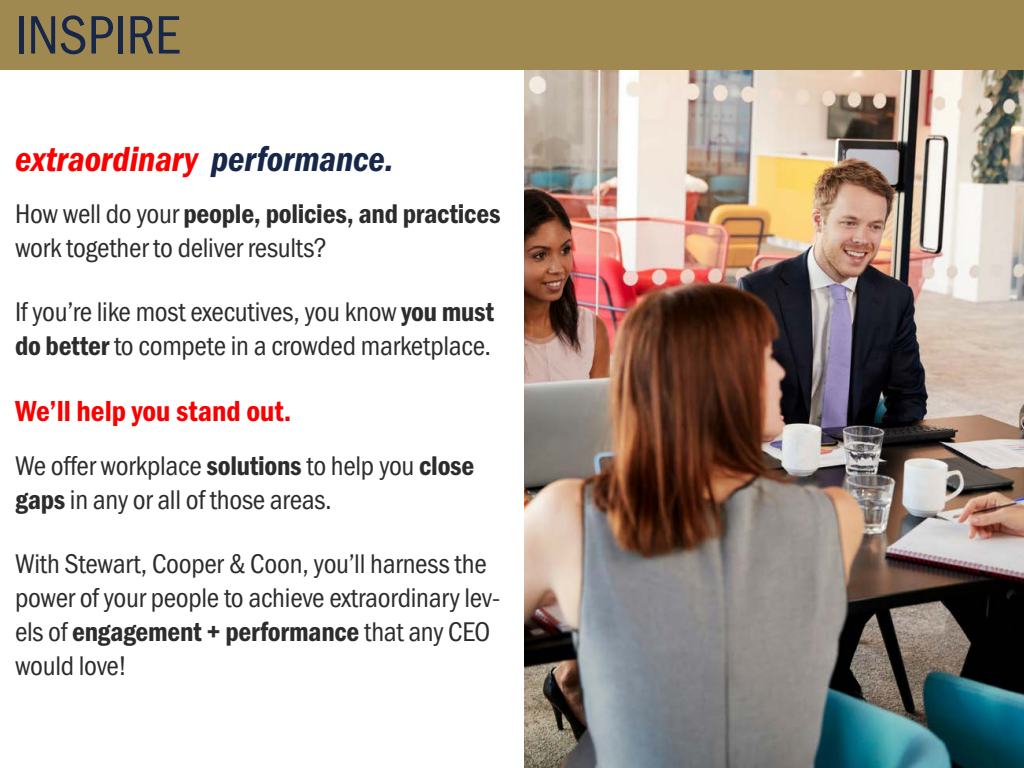
<style>
.page{position:relative;width:1024px;height:768px;background:#fff}
.page>*{position:absolute;margin:0;border:0;box-sizing:border-box;transform-origin:0 0}
.t1{font:56px "Franklin Gothic URW Con Boo";color:#162749}
.red_hed{font:36px "Franklin Gothic URW Con Dem Ita";color:#fa0000}
.red_subhed{font:30px "Franklin Gothic URW Con Dem";color:#fa0000}
.Body_Basic{font:28px/34px "Franklin Gothic URW Con Boo";letter-spacing:-.01em;color:#2c2c2c}
.s1{color:#162749}
.s2{font-family:"Franklin Gothic URW Con Dem"}
</style>
<div class="page">
<img style="left:524px;top:70px;width:500px;height:698px">
<div style="left:0;top:0;width:1024px;height:70px;background:#9f8950"></div>
<p class="t1" style="left:15px;top:0;width:167px">INSPIRE</p>
<p class="red_hed" style="left:15px;top:138px;width:381px">extraordinary <span class="s1">performance.</span></p>
<p class="Body_Basic" style="left:15px;top:196px;width:487px">How well do your <span class="s2">people, policies, and practices </span>work together to deliver results?</p>
<p class="Body_Basic" style="left:15px;top:294px;width:480px">If you’re like most executives, you know <span class="s2">you must do better</span> to compete in a crowded marketplace.</p>
<p class="red_subhed" style="left:15px;top:391px;width:278px">We’ll help you stand out.</p>
<p class="Body_Basic" style="left:15px;top:448px;width:461px">We offer workplace <span class="s2">solutions</span> to help you <span class="s2">close gaps</span> in any or all of those areas.</p>
<p class="Body_Basic" style="left:15px;top:546px;width:487px">With Stewart, Cooper &amp; Coon, you’ll harness the power of your people to achieve extraordinary lev&shy;els of <span class="s2">engagement + performance</span> that any CEO would love!</p>
</div>
